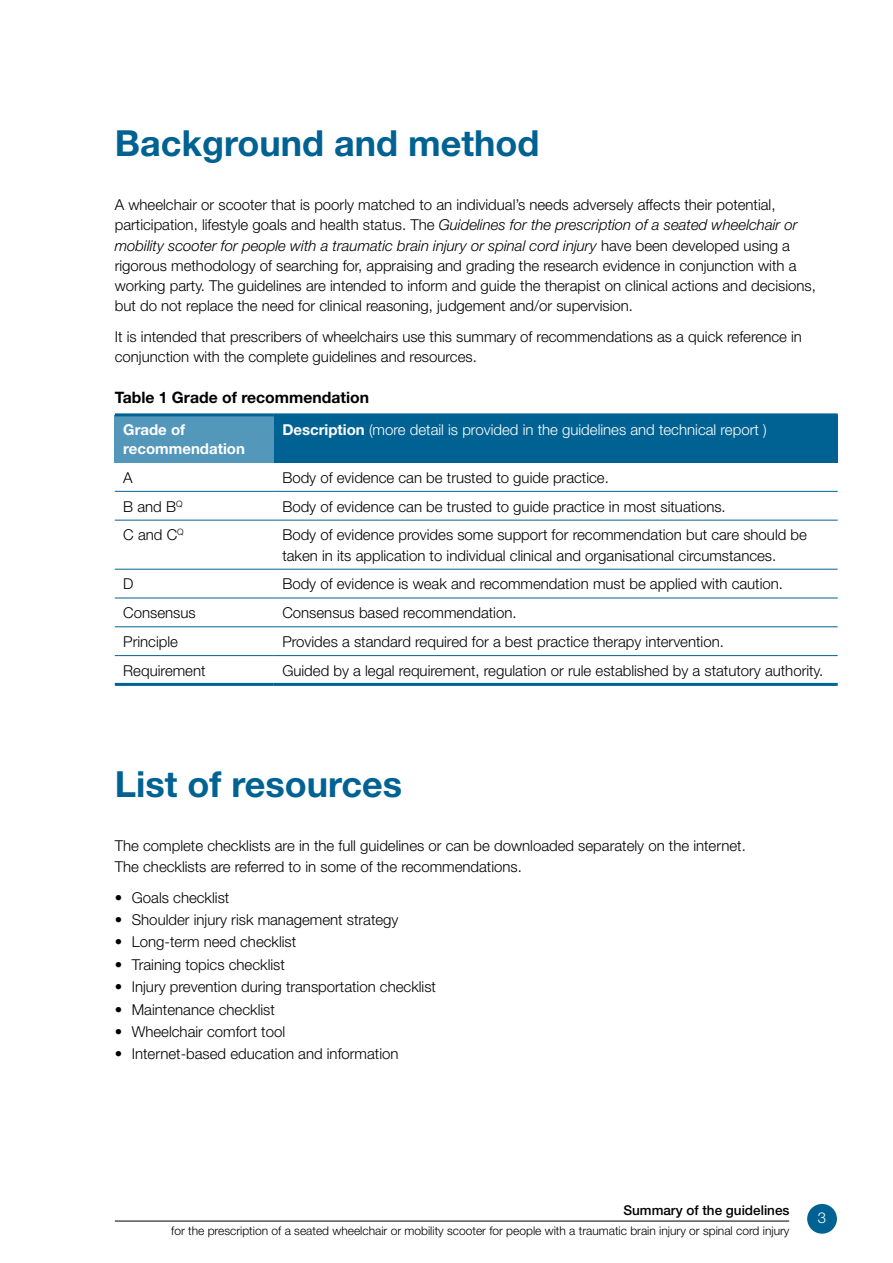
<style>
.page{position:relative;width:893px;height:1263px;background:#fff}
.page>*{position:absolute;margin:0;border:0;box-sizing:border-box;transform-origin:0 0}
.t1{font:700 36px "Helvetica Neue";color:#006293}
.t2{font:700 15.75px "Helvetica Neue";color:#000}
.t3{font:300 15px/20.2px "Helvetica Neue";color:#000}
.t4{font:300 15px "Helvetica Neue";color:#fff}
.t5{font:700 15px/18.9px "Helvetica Neue";color:#fff}
.t6{font:500 13.5px "Helvetica Neue";color:#000}
.t7{font:300 12px "Helvetica Neue";color:#000}
.s1{font-style:italic}
.s2{font-weight:700}
</style>
<div class="page">
<hr style="left:115px;top:1221px;width:674px;height:1px;background:#000">
<div style="left:807px;top:1204px;width:30px;height:30px;background:#006293;border-radius:50%"></div>
<div style="left:115px;top:415px;width:159px;height:47px;background:#5397bb"></div>
<div style="left:274px;top:415px;width:564px;height:47px;background:#006293"></div>
<hr style="left:115px;top:491px;width:159px;height:1px;background:#006293">
<hr style="left:115px;top:520px;width:159px;height:1px;background:#006293">
<hr style="left:115px;top:569px;width:159px;height:1px;background:#006293">
<hr style="left:115px;top:598px;width:159px;height:1px;background:#006293">
<hr style="left:115px;top:626px;width:159px;height:1px;background:#006293">
<hr style="left:274px;top:491px;width:564px;height:1px;background:#006293">
<hr style="left:274px;top:520px;width:564px;height:1px;background:#006293">
<hr style="left:274px;top:569px;width:564px;height:1px;background:#006293">
<hr style="left:274px;top:598px;width:564px;height:1px;background:#006293">
<hr style="left:274px;top:626px;width:564px;height:1px;background:#006293">
<hr style="left:115px;top:655px;width:159px;height:1px;background:#006293">
<hr style="left:115px;top:683px;width:159px;height:3px;background:#006293">
<hr style="left:274px;top:655px;width:564px;height:1px;background:#006293">
<hr style="left:274px;top:683px;width:564px;height:3px;background:#006293">
<hr style="left:115px;top:413px;width:159px;height:3px;background:#006293">
<hr style="left:274px;top:413px;width:564px;height:3px;background:#006293">
<h1 class="t1" style="left:115px;top:121px;width:426px">Background and method</h1>
<p class="t3" style="left:115px;top:194px;width:703px">A wheelchair or scooter that is poorly matched to an individual’s needs adversely affects their potential, participation, lifestyle goals and health status. The <span class="s1">Guidelines for the prescription of a seated wheelchair or mobility scooter for people with a traumatic brain injury or spinal cord injury</span> have been developed using a rigorous methodology of searching for, appraising and grading the research evidence in conjunction with a working party. The guidelines are intended to inform and guide the therapist on clinical actions and decisions, but do not replace the need for clinical reasoning, judgement and/or supervision.</p>
<p class="t3" style="left:115px;top:326px;width:689px">It is intended that prescribers of wheelchairs use this summary of recommendations as a quick reference in conjunction with the complete guidelines and resources.</p>
<p class="t2" style="left:115px;top:388px;width:256px">Table 1 Grade of recommendation</p>
<p class="t5" style="left:123px;top:420px;width:123px">Grade of recommendation</p>
<p class="t4" style="left:282px;top:421px;width:486px"><span class="s2">Description</span> (more detail is provided in the guidelines and technical report )</p>
<p class="t3" style="left:123px;top:467px;width:11px">A</p>
<p class="t3" style="left:282px;top:467px;width:328px">Body of evidence can be trusted to guide practice.</p>
<p class="t3" style="left:123px;top:496px;width:61px">B and B<sup>Q</sup></p>
<p class="t3" style="left:282px;top:496px;width:445px">Body of evidence can be trusted to guide practice in most situations.</p>
<p class="t3" style="left:123px;top:525px;width:62px">C and C<sup>Q</sup></p>
<p class="t3" style="left:282px;top:525px;width:526px">Body of evidence provides some support for recommendation but care should be taken in its application to individual clinical and organisational circumstances.</p>
<p class="t3" style="left:123px;top:574px;width:12px">D</p>
<p class="t3" style="left:282px;top:574px;width:502px">Body of evidence is weak and recommendation must be applied with caution.</p>
<p class="t3" style="left:123px;top:602px;width:74px">Consensus</p>
<p class="t3" style="left:282px;top:602px;width:236px">Consensus based recommendation.</p>
<p class="t3" style="left:123px;top:631px;width:56px">Principle</p>
<p class="t3" style="left:282px;top:631px;width:443px">Provides a standard required for a best practice therapy intervention.</p>
<p class="t3" style="left:123px;top:660px;width:84px">Requirement</p>
<p class="t3" style="left:282px;top:660px;width:542px">Guided by a legal requirement, regulation or rule established by a statutory authority.</p>
<h1 class="t1" style="left:115px;top:762px;width:289px">List of resources</h1>
<p class="t3" style="left:115px;top:836px;width:632px">The complete checklists are in the full guidelines or can be downloaded separately on the internet.<br>The checklists are referred to in some of the recommendations.</p>
<p class="t3" style="left:115px;top:887px;width:116px">• Goals checklist</p>
<p class="t3" style="left:115px;top:909px;width:285px">• Shoulder injury risk management strategy</p>
<p class="t3" style="left:115px;top:932px;width:183px">• Long-term need checklist</p>
<p class="t3" style="left:115px;top:954px;width:172px">• Training topics checklist</p>
<p class="t3" style="left:115px;top:976px;width:323px">• Injury prevention during transportation checklist</p>
<p class="t3" style="left:115px;top:999px;width:162px">• Maintenance checklist</p>
<p class="t3" style="left:115px;top:1021px;width:172px">• Wheelchair comfort tool</p>
<p class="t3" style="left:115px;top:1043px;width:285px">• Internet-based education and information</p>
<p class="t6" style="left:623px;top:1202px;width:168px">Summary of the guidelines</p>
<p class="t7" style="left:171px;top:1224px;width:620px">for the prescription of a seated wheelchair or mobility scooter for people with a traumatic brain injury or spinal cord injury</p>
<p class="t4" style="left:818px;top:1209px;width:10px">3</p>
</div>
